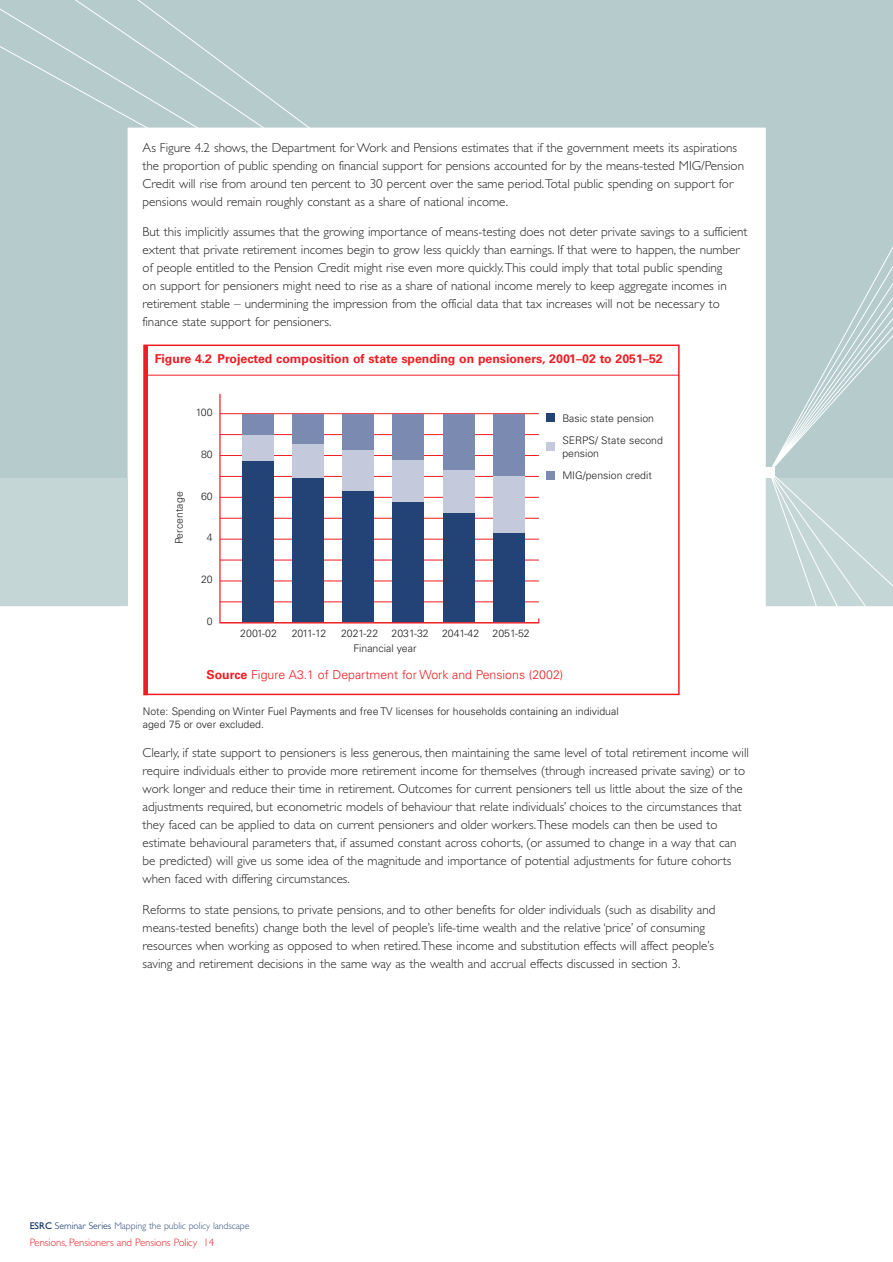
<style>
.page{position:relative;width:893px;height:1262px;background:#fff}
.page>*{position:absolute;margin:0;border:0;box-sizing:border-box;transform-origin:0 0}
.t1{font:300 13.05px/18px "Gill Sans";color:#231f20}
.t2{font:700 12.3px "Univers";color:#ee1d23}
.t3{font:300 12.3px "Univers";color:#ee1d23}
.t4{font:300 10.8px "Gill Sans";letter-spacing:-.01em;color:#ee1d23}
.t5{font:300 10.5px/22px "Univers";color:#231f20}
.t6{font:300 9.75px "Gill Sans";letter-spacing:-.01em;color:#385181}
.s1{font-weight:700}
.s2{font-weight:400;color:#00255d}
.s3{color:#00255d}
</style>
<div class="page">
<svg style="left:0;top:0;width:892px;height:612px"></svg>
<div style="left:764px;top:468px;width:10px;height:10px;background:#fff"></div>
<div style="left:144px;top:345px;width:535px;height:349px;background:#fff"></div>
<svg style="left:219px;top:393px;width:321px;height:231px"></svg>
<div style="left:144px;top:344px;width:535px;height:351px;border:2px solid #ee1d23"></div>
<hr style="left:147px;top:375px;width:531px;height:1px;background:#ee1d23">
<div style="left:143px;top:345px;width:5px;height:350px;background:#ee1d23"></div>
<div style="left:546px;top:413px;width:9px;height:8px;background:#234275"></div>
<div style="left:546px;top:442px;width:9px;height:8px;background:#c4c9dc"></div>
<div style="left:546px;top:471px;width:9px;height:9px;background:#7b8ab0"></div>
<p class="t1" style="left:143px;top:139px;width:603px">As Figure 4.2 shows, the Department for Work and Pensions estimates that if the government meets its aspirations the proportion of public spending on financial support for pensions accounted for by the means-tested MIG/Pension Credit will rise from around ten percent to 30 percent over the same period.Total public spending on support for pensions would remain roughly constant as a share of national income.</p>
<p class="t1" style="left:143px;top:224px;width:606px">But this implicitly assumes that the growing importance of means-testing does not deter private savings to a sufficient extent that private retirement incomes begin to grow less quickly than earnings. If that were to happen, the number of people entitled to the Pension Credit might rise even more quickly.This could imply that total public spending<br>on support for pensioners might need to rise as a share of national income merely to keep aggregate incomes in retirement stable – undermining the impression from the official data that tax increases will not be necessary to finance state support for pensioners.</p>
<p class="t2" style="left:155px;top:354px;width:509px">Figure 4.2 Projected composition of state spending on pensioners, 2001–02 to 2051–52</p>
<p class="t5" style="left:169px;top:544px;width:54px;rotate:-90deg">Percentage</p>
<p class="t5" style="left:196px;top:402px;width:18px">100</p>
<p class="t5" style="left:201px;top:444px;width:13px">80</p>
<p class="t5" style="left:201px;top:486px;width:13px">60</p>
<p class="t5" style="left:207px;top:528px;width:7px">4</p>
<p class="t5" style="left:201px;top:569px;width:13px">20</p>
<p class="t5" style="left:207px;top:611px;width:7px">0</p>
<p class="t5" style="left:240px;top:623px;width:38px">2001-02</p>
<p class="t5" style="left:292px;top:623px;width:36px">2011-12</p>
<p class="t5" style="left:341px;top:623px;width:39px">2021-22</p>
<p class="t5" style="left:391px;top:623px;width:39px">2031-32</p>
<p class="t5" style="left:442px;top:623px;width:39px">2041-42</p>
<p class="t5" style="left:492px;top:623px;width:39px">2051-52</p>
<p class="t5" style="left:353px;top:639px;width:65px">Financial year</p>
<p class="t5" style="left:562px;top:408px;width:102px">Basic state pension<br>SERPS/ State second</p>
<p class="t5" style="left:562px;top:444px;width:91px">pension<br>MIG/pension credit</p>
<p class="t3" style="left:206px;top:670px;width:358px"><span class="s1">Source</span> Figure A3.1 of Department for Work and Pensions (2002)</p>
<p class="t5" style="left:143px;top:705px;width:477px;line-height:13.5px">Note: Spending on Winter Fuel Payments and free TV licenses for households containing an individual aged 75 or over excluded.</p>
<p class="t1" style="left:143px;top:745px;width:607px">Clearly, if state support to pensioners is less generous, then maintaining the same level of total retirement income will require individuals either to provide more retirement income for themselves (through increased private saving) or to work longer and reduce their time in retirement. Outcomes for current pensioners tell us little about the size of the adjustments required, but econometric models of behaviour that relate individuals’ choices to the circumstances that they faced can be applied to data on current pensioners and older workers.These models can then be used to estimate behavioural parameters that, if assumed constant across cohorts, (or assumed to change in a way that can be predicted) will give us some idea of the magnitude and importance of potential adjustments for future cohorts when faced with differing circumstances.</p>
<p class="t1" style="left:143px;top:901px;width:574px">Reforms to state pensions, to private pensions, and to other benefits for older individuals (such as disability and means-tested benefits) change both the level of people’s life-time wealth and the relative ‘price’ of consuming resources when working as opposed to when retired.These income and substitution effects will affect people’s saving and retirement decisions in the same way as the wealth and accrual effects discussed in section 3.</p>
<p class="t6" style="left:30px;top:1221px;width:221px"><span class="s2">ESRC</span> <span class="s3">Seminar Series</span> Mapping the public policy landscape</p>
<p class="t4" style="left:30px;top:1237px;width:186px">Pensions, Pensioners and Pensions Policy 14</p>
</div>
